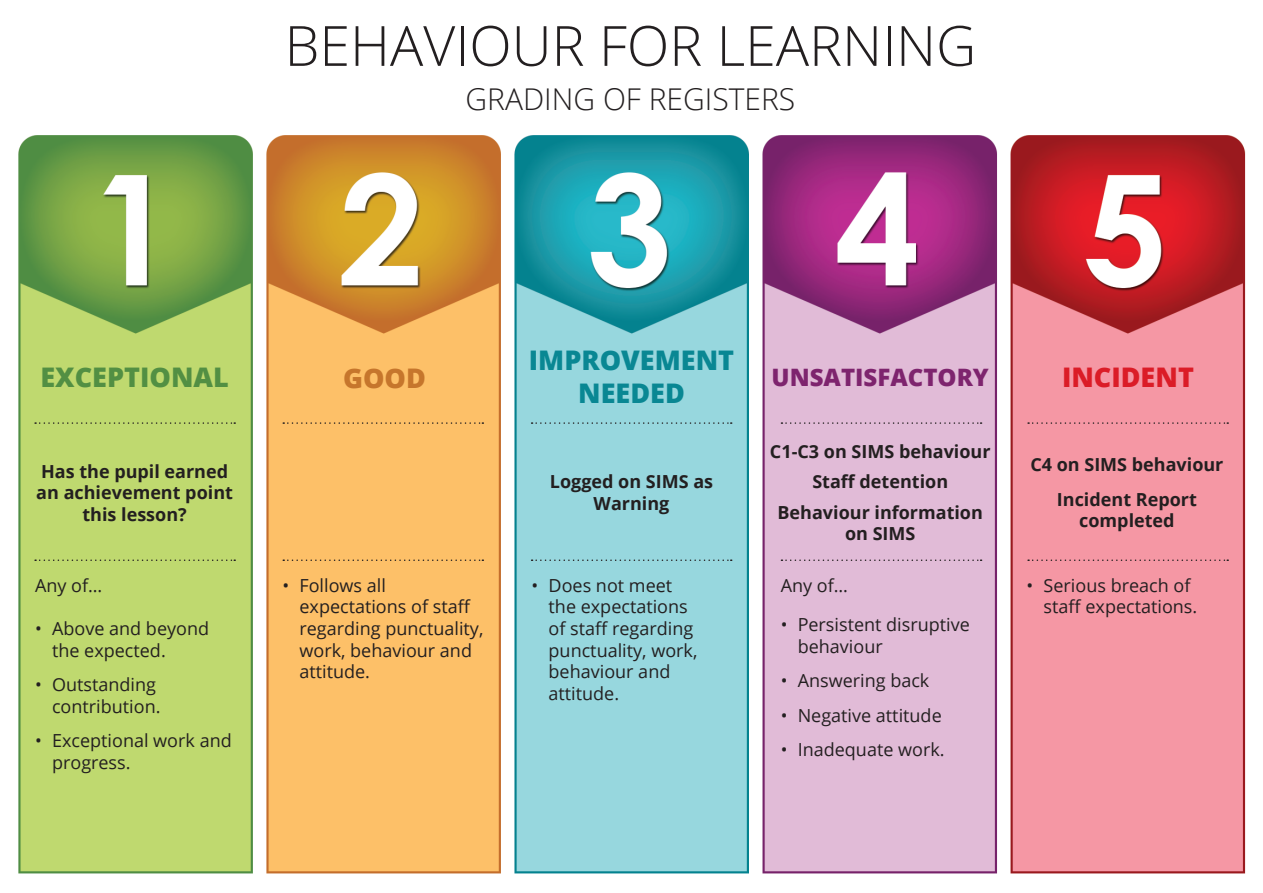
<style>
.page{position:relative;width:1263px;height:893px;background:#fff}
.page>*{position:absolute;margin:0;border:0;box-sizing:border-box;transform-origin:0 0}
.t1{font:300 55.5px "Open Sans";color:#231f20}
.t2{font:300 30px "Open Sans";color:#231f20}
.t3{font:800 27px/32.4px "Open Sans";color:#098793;text-align:center}
.t4{font:800 27px "Open Sans";color:#528f43}
.t5{font:800 27px "Open Sans";color:#db1c27}
.t6{font:800 27px "Open Sans";color:#c6762c}
.t7{font:800 24px "Open Sans";color:#7e246e}
.t8{font:18px/21.6px "Open Sans";color:#231f20}
.t9{font:700 18px/21.6px "Open Sans";color:#231f20;text-align:center}
</style>
<div class="page">
<img style="left:18px;top:135px;width:1228px;height:739px">
<svg style="left:35px;top:422px;width:200px;height:2px"></svg>
<svg style="left:283px;top:422px;width:200px;height:2px"></svg>
<svg style="left:532px;top:422px;width:200px;height:2px"></svg>
<svg style="left:781px;top:422px;width:200px;height:2px"></svg>
<svg style="left:1028px;top:422px;width:200px;height:2px"></svg>
<svg style="left:35px;top:559px;width:200px;height:2px"></svg>
<svg style="left:283px;top:559px;width:200px;height:2px"></svg>
<svg style="left:532px;top:559px;width:200px;height:2px"></svg>
<svg style="left:781px;top:559px;width:200px;height:2px"></svg>
<svg style="left:1028px;top:559px;width:200px;height:2px"></svg>
<p class="t1" style="left:285px;top:8px;width:693px">BEHAVIOUR FOR LEARNING</p>
<p class="t2" style="left:466px;top:79px;width:331px">GRADING OF REGISTERS</p>
<p class="t4" style="left:40px;top:356px;width:190px">EXCEPTIONAL</p>
<p class="t6" style="left:343px;top:357px;width:84px">GOOD</p>
<p class="t3" style="left:529px;top:343px;width:207px">IMPROVEMENT<br>NEEDED</p>
<p class="t9" style="left:36px;top:460px;width:198px">Has the pupil earned an achievement point this lesson?</p>
<p class="t9" style="left:550px;top:471px;width:165px">Logged on SIMS as<br>Warning</p>
<p class="t7" style="left:772px;top:359px;width:219px">UNSATISFACTORY</p>
<p class="t5" style="left:1062px;top:356px;width:133px">INCIDENT</p>
<p class="t9" style="left:770px;top:440px;width:222px">C1-C3 on SIMS behaviour</p>
<p class="t9" style="left:812px;top:471px;width:137px">Staff detention</p>
<p class="t9" style="left:777px;top:501px;width:207px">Behaviour information on SIMS</p>
<p class="t9" style="left:1030px;top:453px;width:195px">C4 on SIMS behaviour</p>
<p class="t9" style="left:1057px;top:488px;width:141px">Incident Report completed</p>
<p class="t8" style="left:35px;top:574px;width:69px">Any of…</p>
<p class="t8" style="left:52px;top:617px;width:159px;text-indent:-17px">• Above and beyond the expected.</p>
<p class="t8" style="left:35px;top:673px;width:127px;text-align:right">• Outstanding contribution.</p>
<p class="t8" style="left:52px;top:729px;width:181px;text-indent:-17px">• Exceptional work and progress.</p>
<p class="t8" style="left:299px;top:574px;width:185px;text-indent:-17px">• Follows all expectations of staff regarding punctuality, work, behaviour and attitude.</p>
<p class="t8" style="left:549px;top:574px;width:150px;text-indent:-17px">• Does not meet the expectations of staff regarding punctuality, work, behaviour and attitude.</p>
<p class="t8" style="left:781px;top:574px;width:69px">Any of…</p>
<p class="t8" style="left:798px;top:614px;width:174px;text-indent:-17px">• Persistent disruptive behaviour</p>
<p class="t8" style="left:781px;top:670px;width:150px">• Answering back</p>
<p class="t8" style="left:781px;top:704px;width:163px">• Negative attitude</p>
<p class="t8" style="left:781px;top:738px;width:165px">• Inadequate work.</p>
<p class="t8" style="left:1044px;top:574px;width:155px;text-indent:-17px">• Serious breach of staff expectations.</p>
</div>
